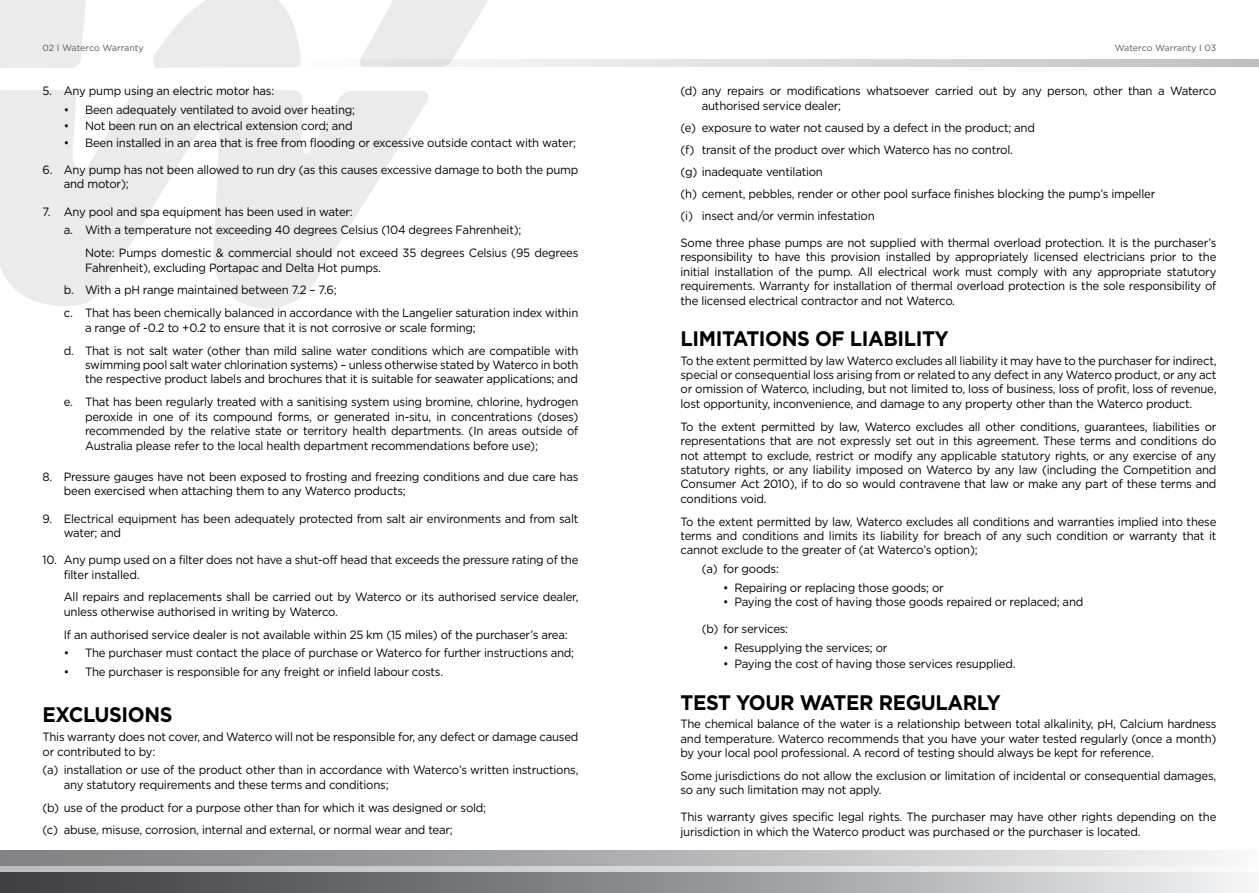
<style>
.page{position:relative;width:1259px;height:893px;background:#fff}
.page>*{position:absolute;margin:0;border:0;box-sizing:border-box;transform-origin:0 0}
.t1{font:700 21px "Gotham HTF";letter-spacing:-.02em;color:#000;scale:.95 1}
.t2{font:12px/14.4px "Gotham HTF";letter-spacing:-.02em;color:#000;scale:.95 1}
.t3{font:9px "Gotham HTF";letter-spacing:-.01em;color:#58595b}
</style>
<div class="page">
<svg style="left:492px;top:60px;width:767px;height:6px;background:#d7d9da"></svg>
<div style="left:0;top:0;width:86px;height:68px;background:#ebebec"></div>
<svg style="left:0;top:90px;width:428px;height:219px;fill:#ebebec"></svg>
<svg style="left:153px;top:0;width:148px;height:68px"></svg>
<svg style="left:360px;top:0;width:132px;height:67px"></svg>
<div style="left:0;top:872px;width:1259px;height:21px;background:linear-gradient(to right,#343437,#ebedef)"></div>
<svg style="left:0;top:865px;width:1222px;height:7px;background:#d0d1d3"></svg>
<svg style="left:0;top:850px;width:1222px;height:15px;background:#b0b2b4"></svg>
<p class="t3" style="left:43px;top:43px;width:103px">02 I Waterco Warranty</p>
<p class="t3" style="left:1115px;top:43px;width:103px">Waterco Warranty I 03</p>
<p class="t2" style="left:43px;top:84px;width:245px">5. Any pump using an electric motor has:</p>
<p class="t2" style="left:64px;top:102px;width:308px">• Been adequately ventilated to avoid over heating;</p>
<p class="t2" style="left:64px;top:119px;width:305px">• Not been run on an electrical extension cord; and</p>
<p class="t2" style="left:64px;top:135px;width:540px">• Been installed in an area that is free from flooding or excessive outside contact with water;</p>
<p class="t2" style="left:64px;top:162px;width:543px;text-indent:-21px">6. Any pump has not been allowed to run dry (as this causes excessive damage to both the pump and motor);</p>
<p class="t2" style="left:64px;top:202px;width:483px;line-height:18.6px;text-indent:-21px">7. Any pool and spa equipment has been used in water:<br>a. With a temperature not exceeding 40 degrees Celsius (104 degrees Fahrenheit);</p>
<p class="t2" style="left:85px;top:245px;width:521px">Note: Pumps domestic &amp; commercial should not exceed 35 degrees Celsius (95 degrees<br>Fahrenheit), excluding Portapac and Delta Hot pumps.</p>
<p class="t2" style="left:64px;top:279px;width:543px;line-height:23px">b. With a pH range maintained between 7.2 – 7.6;<br>c. That has been chemically balanced in accordance with the Langelier saturation index within</p>
<p class="t2" style="left:64px;top:316px;width:543px;line-height:23px;text-indent:21px">a range of -0.2 to +0.2 to ensure that it is not corrosive or scale forming;<br>d. That is not salt water (other than mild saline water conditions which are compatible with</p>
<p class="t2" style="left:85px;top:357px;width:521px">swimming pool salt water chlorination systems) – unless otherwise stated by Waterco in both the respective product labels and brochures that it is suitable for seawater applications; and</p>
<p class="t2" style="left:85px;top:395px;width:521px;text-align:justify;text-indent:-21px">e. That has been regularly treated with a sanitising system using bromine, chlorine, hydrogen peroxide in one of its compound forms, or generated in-situ, in concentrations (doses) recommended by the relative state or territory health departments. (In areas outside of Australia please refer to the local health department recommendations before use);</p>
<p class="t2" style="left:64px;top:469px;width:543px;text-indent:-21px">8. Pressure gauges have not been exposed to frosting and freezing conditions and due care has been exercised when attaching them to any Waterco products;</p>
<p class="t2" style="left:64px;top:511px;width:543px;text-indent:-21px">9. Electrical equipment has been adequately protected from salt air environments and from salt water; and</p>
<p class="t2" style="left:64px;top:552px;width:543px;text-indent:-21px">10. Any pump used on a filter does not have a shut-off head that exceeds the pressure rating of the filter installed.</p>
<p class="t2" style="left:64px;top:590px;width:543px">All repairs and replacements shall be carried out by Waterco or its authorised service dealer, unless otherwise authorised in writing by Waterco.</p>
<p class="t2" style="left:64px;top:627px;width:532px">If an authorised service dealer is not available within 25 km (15 miles) of the purchaser’s area:</p>
<p class="t2" style="left:64px;top:646px;width:538px">• The purchaser must contact the place of purchase or Waterco for further instructions and;</p>
<p class="t2" style="left:64px;top:664px;width:401px">• The purchaser is responsible for any freight or infield labour costs.</p>
<h1 class="t1" style="left:43px;top:703px;width:138px">EXCLUSIONS</h1>
<p class="t2" style="left:43px;top:729px;width:565px">This warranty does not cover, and Waterco will not be responsible for, any defect or damage caused or contributed to by:</p>
<p class="t2" style="left:64px;top:763px;width:543px;text-indent:-21px">(a) installation or use of the product other than in accordance with Waterco’s written instructions, any statutory requirements and these terms and conditions;</p>
<p class="t2" style="left:43px;top:796px;width:468px;line-height:23px">(b) use of the product for a purpose other than for which it was designed or sold; (c) abuse, misuse, corrosion, internal and external, or normal wear and tear;</p>
<p class="t2" style="left:702px;top:84px;width:543px;text-indent:-21px">(d) any repairs or modifications whatsoever carried out by any person, other than a Waterco authorised service dealer;</p>
<p class="t2" style="left:680px;top:116px;width:501px;line-height:22px">(e) exposure to water not caused by a defect in the product; and<br>(f) transit of the product over which Waterco has no control.<br>(g) inadequate ventilation<br>(h) cement, pebbles, render or other pool surface finishes blocking the pump’s impeller (i) insect and/or vermin infestation</p>
<p class="t2" style="left:680px;top:235px;width:565px;text-align:justify">Some three phase pumps are not supplied with thermal overload protection. It is the purchaser’s responsibility to have this provision installed by appropriately licensed electricians prior to the initial installation of the pump. All electrical work must comply with any appropriate statutory requirements. Warranty for installation of thermal overload protection is the sole responsibility of the licensed electrical contractor and not Waterco.</p>
<h1 class="t1" style="left:680px;top:326px;width:284px">LIMITATIONS OF LIABILITY</h1>
<p class="t2" style="left:680px;top:353px;width:566px;text-align:justify">To the extent permitted by law Waterco excludes all liability it may have to the purchaser for indirect, special or consequential loss arising from or related to any defect in any Waterco product, or any act or omission of Waterco, including, but not limited to, loss of business, loss of profit, loss of revenue, lost opportunity, inconvenience, and damage to any property other than the Waterco product.</p>
<p class="t2" style="left:680px;top:419px;width:566px;text-align:justify">To the extent permitted by law, Waterco excludes all other conditions, guarantees, liabilities or representations that are not expressly set out in this agreement. These terms and conditions do not attempt to exclude, restrict or modify any applicable statutory rights, or any exercise of any statutory rights, or any liability imposed on Waterco by any law (including the Competition and Consumer Act 2010), if to do so would contravene that law or make any part of these terms and conditions void.</p>
<p class="t2" style="left:680px;top:514px;width:566px;text-align:justify">To the extent permitted by law, Waterco excludes all conditions and warranties implied into these terms and conditions and limits its liability for breach of any such condition or warranty that it cannot exclude to the greater of (at Waterco’s option);</p>
<p class="t2" style="left:702px;top:561px;width:83px">(a) for goods:</p>
<p class="t2" style="left:723px;top:580px;width:234px">• Repairing or replacing those goods; or</p>
<p class="t2" style="left:723px;top:594px;width:381px">• Paying the cost of having those goods repaired or replaced; and</p>
<p class="t2" style="left:702px;top:622px;width:92px">(b) for services:</p>
<p class="t2" style="left:723px;top:640px;width:175px">• Resupplying the services; or</p>
<p class="t2" style="left:723px;top:656px;width:309px">• Paying the cost of having those services resupplied.</p>
<h1 class="t1" style="left:680px;top:690px;width:338px">TEST YOUR WATER REGULARLY</h1>
<p class="t2" style="left:680px;top:716px;width:565px;text-align:justify">The chemical balance of the water is a relationship between total alkalinity, pH, Calcium hardness and temperature. Waterco recommends that you have your water tested regularly (once a month) by your local pool professional. A record of testing should always be kept for reference.</p>
<p class="t2" style="left:680px;top:768px;width:565px">Some jurisdictions do not allow the exclusion or limitation of incidental or consequential damages, so any such limitation may not apply.</p>
<p class="t2" style="left:680px;top:810px;width:565px">This warranty gives specific legal rights. The purchaser may have other rights depending on the jurisdiction in which the Waterco product was purchased or the purchaser is located.</p>
</div>
